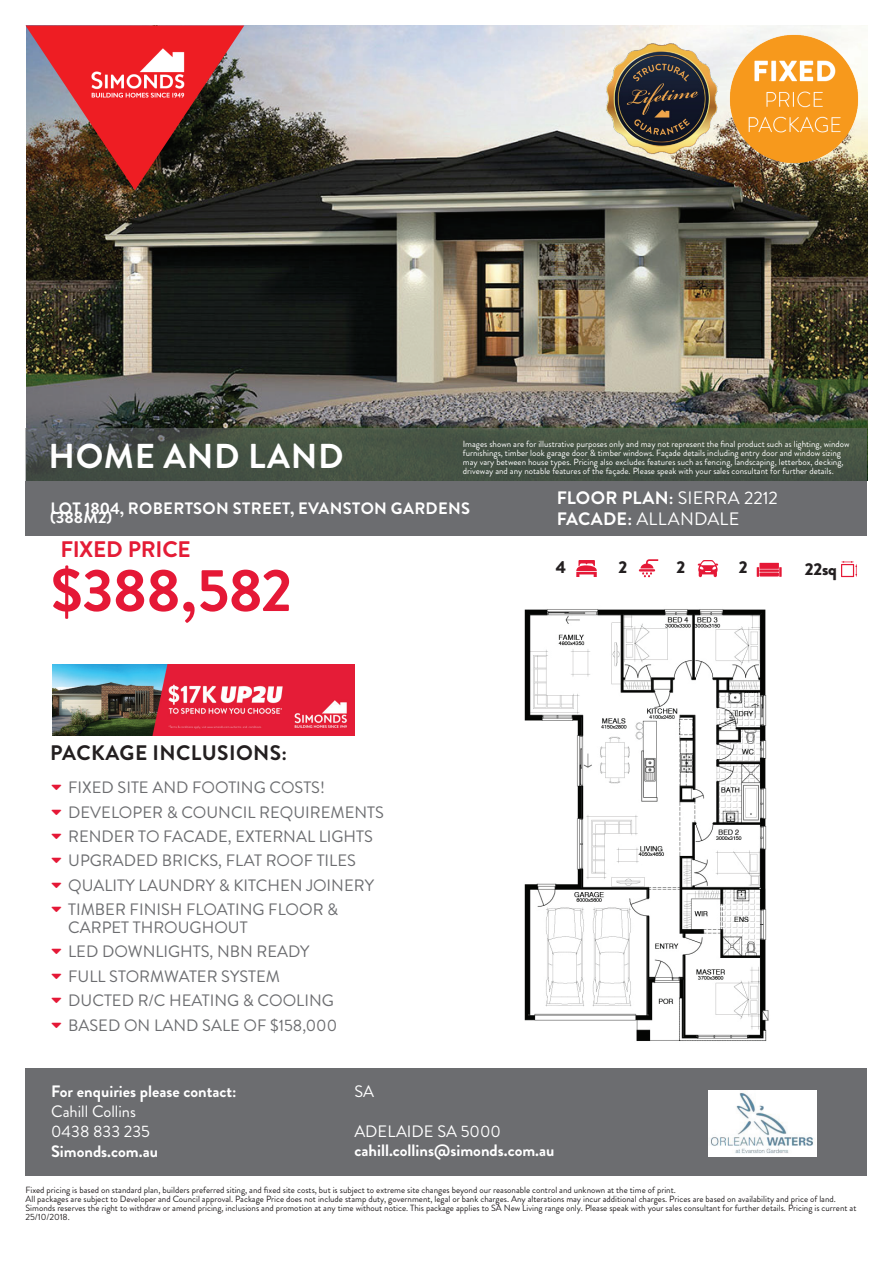
<style>
.page{position:relative;width:893px;height:1263px;background:#fff}
.page>*{position:absolute;margin:0;border:0;box-sizing:border-box;transform-origin:0 0}
.t1{font:700 60px "Brandon Grotesque";letter-spacing:-.01em;color:#e51836}
.t2{font:700 34.5px "Brandon Grotesque";letter-spacing:.02em;color:#fff}
.t3{font:700 22.5px "Brandon Grotesque";letter-spacing:-.015em;color:#e41c36}
.t4{font:700 21px "Brandon Grotesque";letter-spacing:.02em;color:#231f20}
.t5{font:18px/21px "Brandon Grotesque";letter-spacing:.015em;color:#fff}
.t6{font:900 17.25px "Brandon Grotesque";color:#231f20}
.t7{font:16.5px/24.3px "Brandon Grotesque";color:#6c6d70}
.t8{font:700 16.5px "Brandon Grotesque";color:#fff}
.t9{font:700 16.5px "Brandon Grotesque";letter-spacing:.02em;color:#fff}
.t10{font:16.5px/19.8px "Brandon Grotesque";color:#fff}
.t11{font:9px/9px "Brandon Grotesque";color:#231f20}
.t12{font:9px/9px "Brandon Grotesque";color:#fff}
.s1{font-weight:700}
</style>
<div class="page">
<img style="left:26px;top:26px;width:841px;height:402px">
<div style="left:26px;top:481px;width:841px;height:55px;background:#6c6d70"></div>
<img style="left:331px;top:83px;width:130px;height:32px">
<img style="left:464px;top:83px;width:129px;height:32px">
<img style="left:597px;top:39px;width:129px;height:120px">
<img style="left:730px;top:35px;width:129px;height:129px">
<img style="left:730px;top:216px;width:129px;height:32px">
<img style="left:730px;top:347px;width:129px;height:32px">
<svg style="left:26px;top:428px;width:841px;height:53px;background:#465245"></svg>
<svg style="left:576px;top:560px;width:21px;height:17px"></svg>
<svg style="left:697px;top:560px;width:22px;height:17px"></svg>
<svg style="left:639px;top:559px;width:19px;height:18px"></svg>
<svg style="left:757px;top:563px;width:25px;height:14px"></svg>
<svg style="left:841px;top:561px;width:16px;height:16px"></svg>
<div style="left:26px;top:1068px;width:841px;height:108px;background:#6c6d70"></div>
<img style="left:709px;top:1090px;width:107px;height:66px">
<img style="left:26px;top:26px;width:218px;height:164px">
<img style="left:77px;top:25px;width:125px;height:108px">
<img style="left:524px;top:609px;width:245px;height:432px">
<img style="left:53px;top:664px;width:301px;height:71px">
<h2 class="t2" style="left:48px;top:432px;width:297px">HOME AND LAND</h2>
<p class="t12" style="left:463px;top:439px;width:388px">Images shown are for illustrative purposes only and may not represent the final product such as lighting, window furnishings, timber look garage door &amp; timber windows. Façade details including entry door and window sizing may vary between house types. Pricing also excludes features such as fencing, landscaping, letterbox, decking,</p>
<p class="t12" style="left:463px;top:466px;width:372px">driveway and any notable features of the façade. Please speak with your sales consultant for further details.</p>
<h3 class="t9" style="left:50px;top:496px;width:421px">LOT 1804, ROBERTSON STREET, EVANSTON GARDENS</h3>
<h3 class="t8" style="left:50px;top:505px;width:63px">(388M2)</h3>
<h3 class="t3" style="left:60px;top:533px;width:132px">FIXED PRICE</h3>
<h1 class="t1" style="left:51px;top:548px;width:243px">$388,582</h1>
<h3 class="t5" style="left:557px;top:488px;width:222px"><span class="s1">FLOOR PLAN:</span> SIERRA 2212<br><span class="s1">FACADE:</span> ALLANDALE</h3>
<h3 class="t6" style="left:556px;top:555px;width:12px">4</h3>
<h3 class="t6" style="left:618px;top:555px;width:10px">2</h3>
<h3 class="t6" style="left:676px;top:555px;width:10px">2</h3>
<h3 class="t6" style="left:739px;top:555px;width:10px">2</h3>
<h3 class="t6" style="left:805px;top:557px;width:34px">22sq</h3>
<h3 class="t4" style="left:50px;top:738px;width:238px">PACKAGE INCLUSIONS:</h3>
<h3 class="t7" style="left:68px;top:776px;width:317px">FIXED SITE AND FOOTING COSTS!<br>DEVELOPER &amp; COUNCIL REQUIREMENTS<br>RENDER TO FACADE, EXTERNAL LIGHTS<br>UPGRADED BRICKS, FLAT ROOF TILES<br>QUALITY LAUNDRY &amp; KITCHEN JOINERY<br>TIMBER FINISH FLOATING FLOOR &amp;</h3>
<h3 class="t7" style="left:68px;top:915px;width:270px">CARPET THROUGHOUT<br>LED DOWNLIGHTS, NBN READY<br>FULL STORMWATER SYSTEM<br>DUCTED R/C HEATING &amp; COOLING<br>BASED ON LAND SALE OF $158,000</h3>
<h3 class="t8" style="left:51px;top:1080px;width:187px">For enquiries please contact:</h3>
<h3 class="t10" style="left:51px;top:1102px;width:100px">Cahill Collins<br>0438 833 235</h3>
<h3 class="t8" style="left:51px;top:1139px;width:108px">Simonds.com.au</h3>
<h3 class="t10" style="left:354px;top:1081px;width:21px">SA</h3>
<h3 class="t10" style="left:354px;top:1121px;width:148px">ADELAIDE SA 5000</h3>
<h3 class="t8" style="left:354px;top:1139px;width:202px">cahill.collins@simonds.com.au</h3>
<p class="t11" style="left:26px;top:1185px;width:832px">Fixed pricing is based on standard plan, builders preferred siting, and fixed site costs, but is subject to extreme site changes beyond our reasonable control and unknown at the time of print.<br>All packages are subject to Developer and Council approval. Package Price does not include stamp duty, government, legal or bank charges. Any alterations may incur additional charges. Prices are based on availability and price of land.<br>Simonds reserves the right to withdraw or amend pricing, inclusions and promotion at any time without notice. This package applies to SA New Living range only. Please speak with your sales consultant for further details. Pricing is current at 25/10/2018.</p>
</div>
